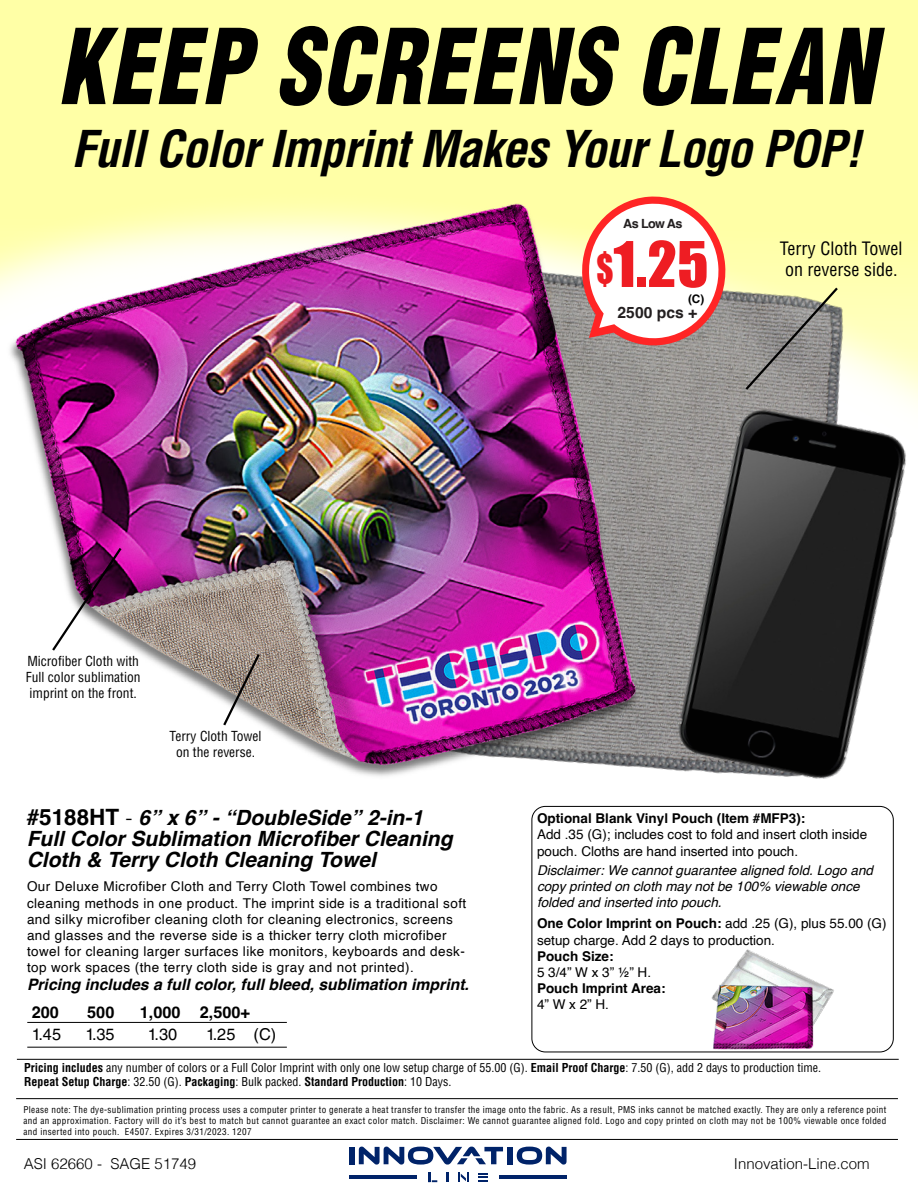
<style>
.page{position:relative;width:918px;height:1188px;background:#fff}
.page>*{position:absolute;margin:0;border:0;box-sizing:border-box;transform-origin:0 0}
.t1{font:italic 900 condensed 101.7px "Helvetica LT Std";letter-spacing:.02em;color:#000;scale:.87 1}
.t2{font:58.2px "Impact";color:#ee1d23}
.t3{font:italic 700 condensed 49.5px "Helvetica LT Std";letter-spacing:-.02em;color:#000}
.t4{font:italic 700 21px/21px "Helvetica";color:#000}
.t5{font:condensed 18px "Helvetica LT Std";color:#000}
.t6{font:16.35px "Helvetica LT Std";color:#000}
.t7{font:700 16.35px "Helvetica";color:#000}
.t8{font:italic 700 15.75px "Helvetica";color:#000}
.t9{font:700 15.6px "Helvetica";color:#231f20}
.t10{font:300 15px "Helvetica";color:#000}
.t11{font:13.5px/16.2px "Helvetica";letter-spacing:.03em;color:#000}
.t12{font:13.5px/16.2px "Helvetica";color:#000}
.t13{font:italic 13.5px/16.2px "Helvetica";color:#000}
.t14{font:condensed 13.5px/16.2px "Helvetica LT Std";color:#000;text-align:justify}
.t15{font:700 13.5px "Helvetica";color:#000}
.t16{font:700 12.6px "Helvetica";letter-spacing:-.05em;color:#231f20}
.t17{font:condensed 12px "Helvetica LT Std";color:#000}
.t18{font:700 condensed 12px "Helvetica LT Std";color:#000}
.t19{font:700 11.7px "Helvetica";color:#000}
.t20{font:condensed 9.15px/10.9px "Helvetica LT Std";letter-spacing:.04em;color:#000;text-align:justify}
.s1{font-size:38.25px}
.s2{font-style:normal;font-size:22.5px}
.s3{font-weight:300;font-style:normal}
.s4{font-weight:700}
.s5{font-weight:400}
</style>
<div class="page">
<div style="left:0;top:0;width:918px;height:742px;background:#ffffa6"></div>
<img style="left:531px;top:268px;width:387px;height:601px">
<img style="left:0;top:203px;width:684px;height:649px">
<div style="left:532px;top:806px;width:362px;height:246px;border:1px solid #000;border-radius:14px"></div>
<hr style="left:27px;top:1022px;width:260px;height:1px;background:#000">
<hr style="left:27px;top:1047px;width:260px;height:1px;background:#000">
<hr style="left:16px;top:1098px;width:882px;height:1px;background:#000">
<hr style="left:16px;top:1139px;width:882px;height:1px;background:#000">
<hr style="left:17px;top:1059px;width:882px;height:1px;background:#000">
<svg style="left:50px;top:545px;width:74px;height:108px;background:#ae8ea6"></svg>
<svg style="left:221px;top:652px;width:41px;height:76px;background:#a9a19b"></svg>
<svg style="left:743px;top:285px;width:97px;height:107px;background:#96958b"></svg>
<svg style="left:579px;top:196px;width:149px;height:150px;background:#f3d3c8"></svg>
<img style="left:705px;top:949px;width:131px;height:111px">
<svg style="left:446px;top:1173px;width:2px;height:9px"></svg>
<svg style="left:428px;top:1173px;width:9px;height:9px"></svg>
<svg style="left:478px;top:1173px;width:10px;height:9px"></svg>
<div style="left:349px;top:1147px;width:6px;height:17px;background:#002369"></div>
<div style="left:508px;top:1147px;width:5px;height:17px;background:#002369"></div>
<svg style="left:517px;top:1147px;width:50px;height:18px"></svg>
<svg style="left:359px;top:1147px;width:144px;height:18px"></svg>
<svg style="left:458px;top:1172px;width:11px;height:10px"></svg>
<hr style="left:499px;top:1176px;width:68px;height:3px;background:#002369">
<hr style="left:349px;top:1176px;width:67px;height:3px;background:#002369">
<p class="t1" style="left:58px;top:2px;width:941px">KEEP SCREENS CLEAN</p>
<p class="t3" style="left:71px;top:118px;width:792px">Full Color Imprint Makes Your Logo POP!</p>
<p class="t16" style="left:623px;top:216px;width:61px">As Low As</p>
<p class="t2" style="left:596px;top:219px;width:114px"><span class="s1">$</span>1.25</p>
<p class="t19" style="left:688px;top:292px;width:18px">(C)</p>
<p class="t9" style="left:618px;top:303px;width:81px">2500 pcs +</p>
<p class="t5" style="left:780px;top:237px;width:124px">Terry Cloth Towel</p>
<p class="t5" style="left:785px;top:259px;width:114px">on reverse side.</p>
<p class="t14" style="left:26px;top:653px;width:116px">Microfiber Cloth with Full color sublimation imprint on the front.</p>
<p class="t14" style="left:170px;top:728px;width:93px">Terry Cloth Towel</p>
<p class="t14" style="left:176px;top:744px;width:81px">on the reverse.</p>
<p class="t4" style="left:27px;top:810px;width:398px"><span class="s2">#5188HT</span> <span class="s3">-</span> 6” x 6” - “DoubleSide” 2-in-1</p>
<p class="t4" style="left:27px;top:831px;width:427px">Full Color Sublimation Microfiber Cleaning<br>Cloth &amp; Terry Cloth Cleaning Towel</p>
<p class="t11" style="left:27px;top:879px;width:412px">Our Deluxe Microfiber Cloth and Terry Cloth Towel combines two</p>
<p class="t11" style="left:27px;top:895px;width:441px">cleaning methods in one product. The imprint side is a traditional soft and silky microfiber cleaning cloth for cleaning electronics, screens and glasses and the reverse side is a thicker terry cloth microfiber towel for cleaning larger surfaces like monitors, keyboards and desk&shy;top work spaces (the terry cloth side is gray and not printed).</p>
<p class="t8" style="left:27px;top:975px;width:443px">Pricing includes a full color, full bleed, sublimation imprint.</p>
<p class="t7" style="left:32px;top:1003px;width:29px">200</p>
<p class="t7" style="left:87px;top:1003px;width:29px">500</p>
<p class="t7" style="left:140px;top:1003px;width:112px">1,000 2,500+</p>
<p class="t6" style="left:32px;top:1025px;width:31px">1.45</p>
<p class="t6" style="left:85px;top:1025px;width:31px">1.35</p>
<p class="t6" style="left:148px;top:1025px;width:31px">1.30</p>
<p class="t6" style="left:206px;top:1025px;width:72px">1.25 (C)</p>
<p class="t15" style="left:537px;top:810px;width:270px">Optional Blank Vinyl Pouch (Item #MFP3):</p>
<p class="t12" style="left:537px;top:827px;width:332px">Add .35 (G); includes cost to fold and insert cloth inside pouch. Cloths are hand inserted into pouch.</p>
<p class="t13" style="left:537px;top:863px;width:337px">Disclaimer: We cannot guarantee aligned fold. Logo and copy printed on cloth may not be 100% viewable once folded and inserted into pouch.</p>
<p class="t12" style="left:537px;top:916px;width:351px"><span class="s4">One Color Imprint on Pouch:</span> add .25 (G), plus 55.00 (G) setup charge. Add 2 days to production.</p>
<p class="t15" style="left:537px;top:948px;width:78px">Pouch Size:</p>
<p class="t11" style="left:537px;top:965px;width:116px">5 3/4” W x 3” ½” H.</p>
<p class="t15" style="left:537px;top:980px;width:130px">Pouch Imprint Area:</p>
<p class="t11" style="left:537px;top:997px;width:74px">4” W x 2” H.</p>
<p class="t17" style="left:24px;top:1060px;width:799px"><span class="s4">Pricing includes</span> any number of colors or a Full Color Imprint with only one low setup charge of 55.00 (G). <span class="s4">Email Proof Charge</span>: 7.50 (G), add 2 days to production time.</p>
<p class="t18" style="left:24px;top:1074px;width:429px">Repeat Setup Charge<span class="s5">: 32.50 (G).</span> Packaging<span class="s5">: Bulk packed.</span> Standard Production<span class="s5">: 10 Days.</span></p>
<p class="t20" style="left:23px;top:1104px;width:864px">Please note: The dye-sublimation printing process uses a computer printer to generate a heat transfer to transfer the image onto the fabric. As a result, PMS inks cannot be matched exactly. They are only a reference point and an approximation. Factory will do it’s best to match but cannot guarantee an exact color match. Disclaimer: We cannot guarantee aligned fold. Logo and copy printed on cloth may not be 100% viewable once folded and inserted into pouch. E4507. Expires 3/31/2023. 1207</p>
<p class="t10" style="left:24px;top:1151px;width:174px">ASI 62660 - SAGE 51749</p>
<p class="t10" style="left:734px;top:1151px;width:137px">Innovation-Line.com</p>
</div>
